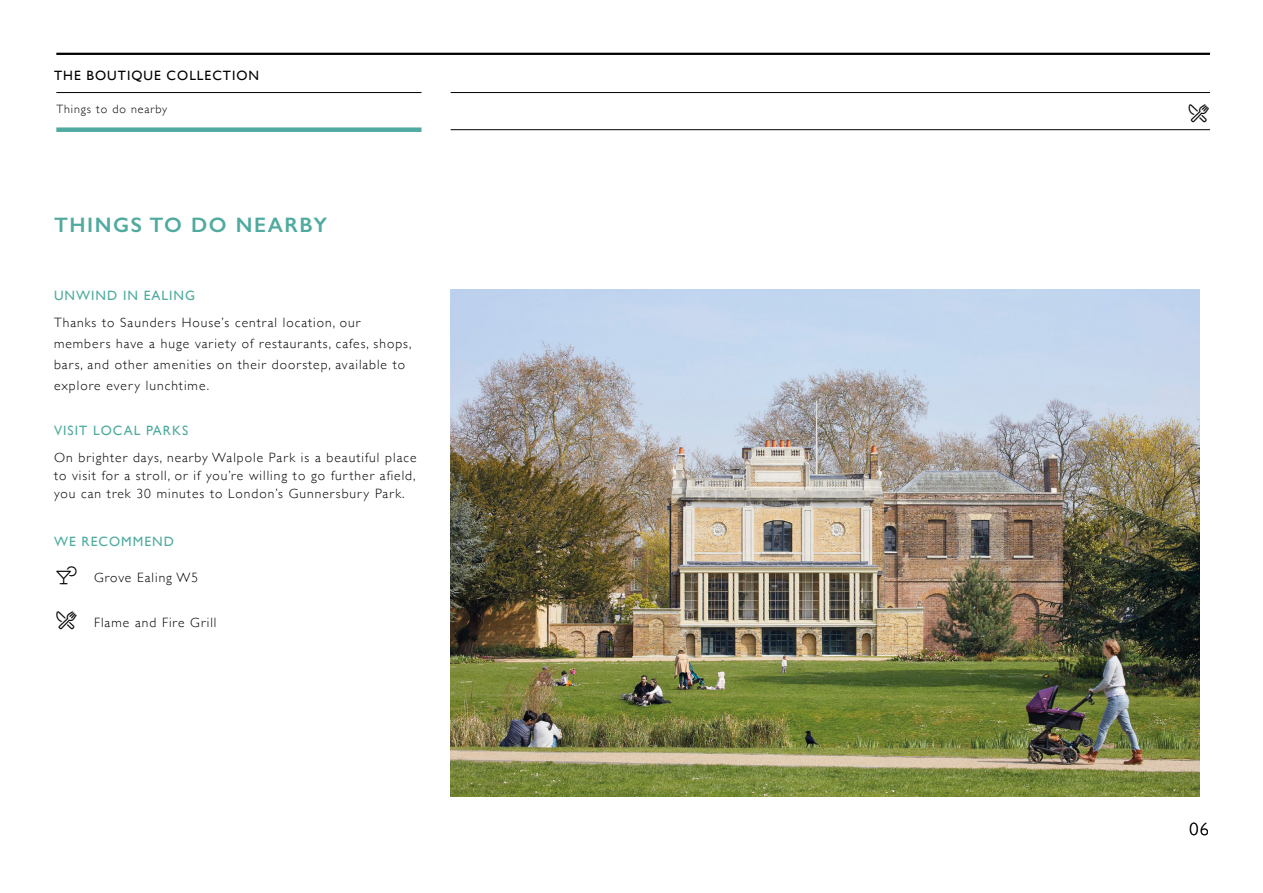
<style>
.page{position:relative;width:1263px;height:893px;background:#fff}
.page>*{position:absolute;margin:0;border:0;box-sizing:border-box;transform-origin:0 0}
.t1{font:600 21px "Gill Sans";letter-spacing:.075em;color:#51aa9f}
.t2{font:300 18px "Gill Sans";color:#000}
.t3{font:300 13.5px/21px "Gill Sans";letter-spacing:.075em;color:#000}
.t4{font:13.5px "Gill Sans";letter-spacing:.075em;color:#50ab9f}
.t5{font:13.5px "Gill Sans";letter-spacing:.075em;color:#000}
.t6{font:300 12px "Gill Sans";letter-spacing:.075em;color:#000}
</style>
<div class="page">
<hr style="left:56px;top:92px;width:365px;height:1px;background:#000">
<div style="left:56px;top:127px;width:365px;height:5px;background:#51aa9f"></div>
<hr style="left:56px;top:53px;width:1154px;height:2px;background:#000">
<hr style="left:451px;top:92px;width:759px;height:1px;background:#000">
<hr style="left:451px;top:129px;width:759px;height:1px;background:#000">
<img style="left:451px;top:289px;width:748px;height:508px">
<p class="t5" style="left:54px;top:68px;width:207px">THE BOUTIQUE COLLECTION</p>
<p class="t6" style="left:56px;top:100px;width:112px">Things to do nearby</p>
<h1 class="t1" style="left:54px;top:212px;width:275px">THINGS TO DO NEARBY</h1>
<p class="t4" style="left:54px;top:287px;width:143px">UNWIND IN EALING</p>
<p class="t3" style="left:54px;top:311px;width:359px">Thanks to Saunders House’s central location, our members have a huge variety of restaurants, cafes, shops, bars, and other amenities on their doorstep, available to explore every lunchtime.</p>
<p class="t4" style="left:54px;top:422px;width:136px">VISIT LOCAL PARKS</p>
<p class="t3" style="left:54px;top:448px;width:364px;line-height:18px;text-align:justify">On brighter days, nearby Walpole Park is a beautiful place to visit for a stroll, or if you’re willing to go further afield, you can trek 30 minutes to London’s Gunnersbury Park.</p>
<p class="t4" style="left:54px;top:533px;width:121px">WE RECOMMEND</p>
<p class="t3" style="left:94px;top:566px;width:106px">Grove Ealing W5</p>
<p class="t3" style="left:94px;top:611px;width:124px">Flame and Fire Grill</p>
<h2 class="t2" style="left:1189px;top:815px;width:21px">06</h2>
</div>
